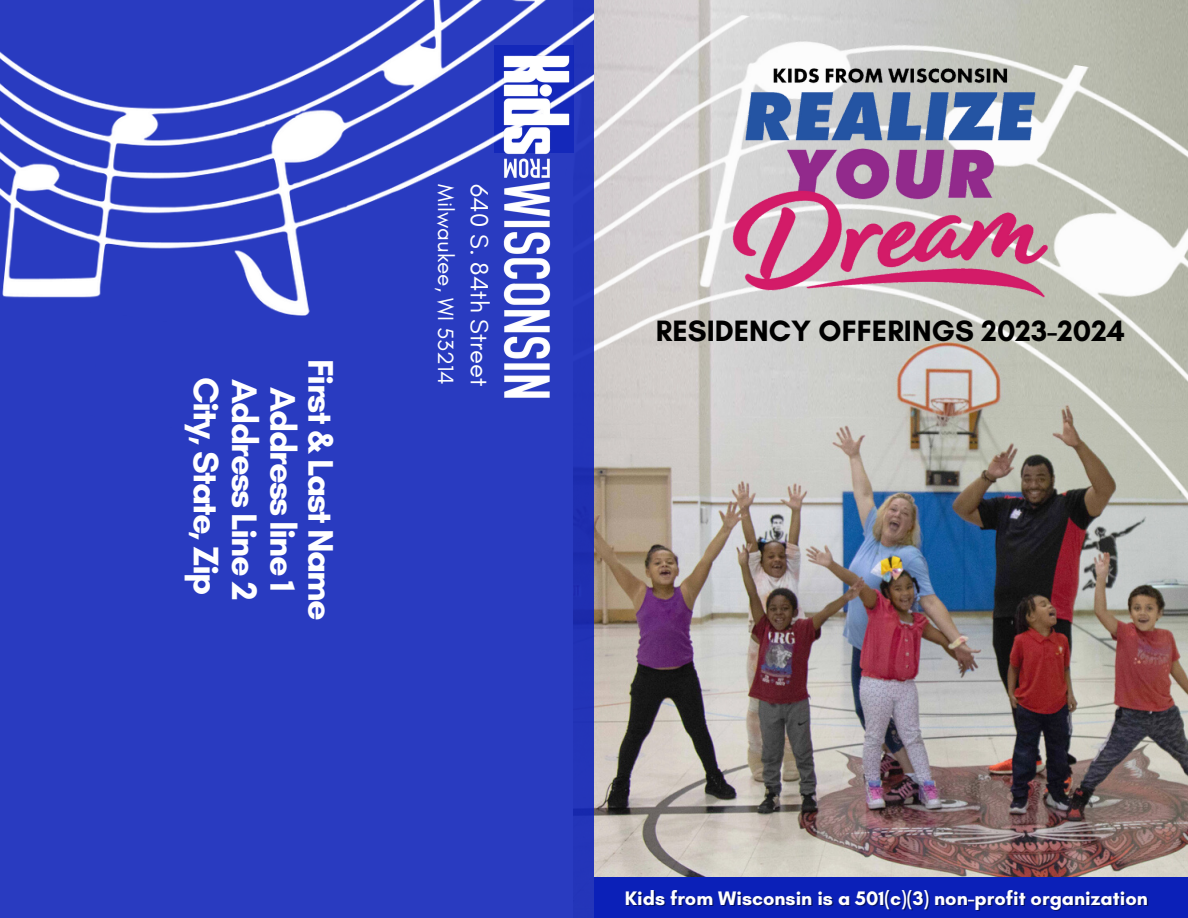
<style>
.page{position:relative;width:1188px;height:918px;background:#fff}
.page>*{position:absolute;margin:0;border:0;box-sizing:border-box;transform-origin:0 0}
.t1{font:700 36.15px/38.2px "Glacial Indifference";letter-spacing:-.055em;color:#fff;text-align:center}
.t2{font:700 30px "Glacial Indifference";color:#000}
.t3{font:25.5px "Glacial Indifference";color:#fff}
.t4{font:22.5px "Glacial Indifference";color:#fff}
.t5{font:700 19.95px "Glacial Indifference";color:#fff}
</style>
<div class="page">
<img style="left:594px;top:657px;width:594px;height:220px">
<img style="left:594px;top:0;width:594px;height:657px">
<div style="left:0;top:0;width:594px;height:918px;background:#293bc0"></div>
<img style="left:0;top:0;width:594px;height:316px">
<img style="left:501px;top:52px;width:73px;height:346px">
<div style="left:594px;top:877px;width:594px;height:41px;background:#0b20b8"></div>
<img style="left:685px;top:14px;width:411px;height:349px">
<p class="t1" style="left:340px;top:359px;width:263px;rotate:90deg">First &amp; Last Name<br>Address line 1<br>Address Line 2<br>City, State, Zip</p>
<p class="t4" style="left:460px;top:184px;width:202px;rotate:90deg">Milwaukee, WI 53214</p>
<p class="t3" style="left:495px;top:184px;width:204px;rotate:90deg">640 S. 84th Street</p>
<p class="t2" style="left:656px;top:313px;width:471px">RESIDENCY OFFERINGS 2023-2024</p>
<p class="t5" style="left:625px;top:886px;width:525px">Kids from Wisconsin is a 501(c)(3) non-profit organization</p>
</div>
